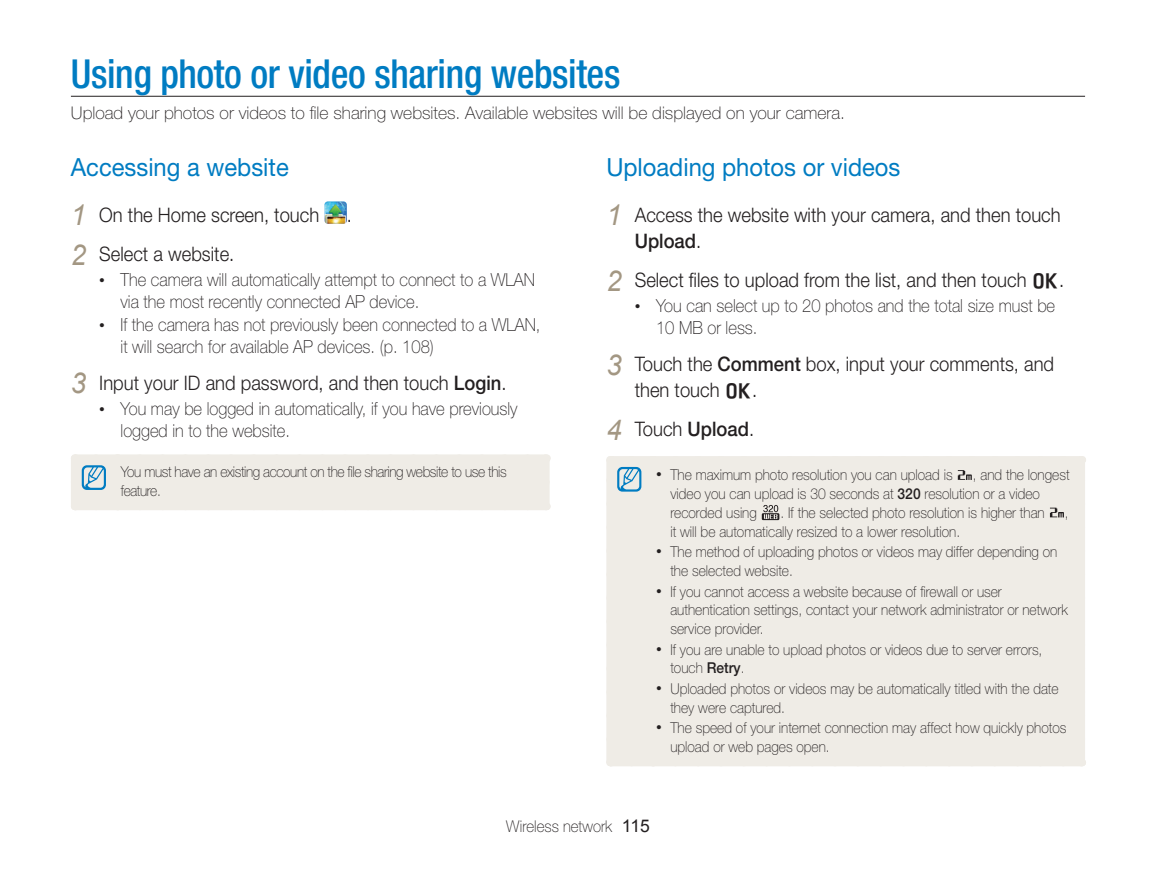
<style>
.page{position:relative;width:1156px;height:872px;background:#fff}
.page>*{position:absolute;margin:0;border:0;box-sizing:border-box;transform-origin:0 0}
.t1{font:500 condensed 40px "Helvetica Neue";letter-spacing:-.01em;color:#007cc2;scale:.96 1}
.t2{font:25px "Helvetica Neue";color:#007cc2;scale:.95 1}
.t3{font:300 20px/26.2px "Helvetica Neue";color:#231f20;scale:.92 1}
.t4{font:100 18px/21.8px "Helvetica Neue";color:#231f20;scale:.92 1}
.t5{font:100 17.5px "Helvetica Neue";color:#231f20}
.t6{font:100 16.25px "Helvetica Neue";color:#231f20;scale:.92 1}
.t7{font:100 15px/18.8px "Helvetica Neue";color:#231f20;scale:.92 1}
.t8{font:100 15px/18.8px "Helvetica Neue";letter-spacing:-.03em;color:#231f20;scale:.92 1}
.s1{font-family:"Arial";font-weight:400;font-style:italic;font-size:28.75px;color:#a39783}
.s2{font-weight:500}
.s3{font-family:"SH100";font-weight:400}
.s4{font-family:"Arial";font-weight:400;font-size:16.25px}
.s5{font-family:"Arial";font-weight:400;font-size:17.5px}
</style>
<div class="page">
<hr style="left:71px;top:96px;width:1013px;height:1px;background:#231f20">
<div style="left:613px;top:463px;width:464px;height:296px;background:#efece6"></div>
<div style="left:610px;top:456px;width:42px;height:7px;background:#efece6"></div>
<div style="left:606px;top:460px;width:7px;height:302px;background:#efece6"></div>
<div style="left:652px;top:456px;width:429px;height:7px;background:#efece6"></div>
<div style="left:1077px;top:460px;width:7px;height:302px;background:#efece6"></div>
<div style="left:610px;top:759px;width:471px;height:7px;background:#efece6"></div>
<svg style="left:606px;top:456px;width:36px;height:283px"></svg>
<svg style="left:957px;top:470px;width:14px;height:10px"></svg>
<svg style="left:761px;top:505px;width:18px;height:15px"></svg>
<svg style="left:1049px;top:507px;width:14px;height:10px"></svg>
<img style="left:324px;top:201px;width:23px;height:23px;border-radius:3px">
<div style="left:71px;top:454px;width:478px;height:56px;background:#efece6"></div>
<h1 class="t1" style="left:71px;top:59px;width:573px">Using photo or video sharing websites</h1>
<p class="t5" style="left:71px;top:106px;width:775px">Upload your photos or videos to file sharing websites. Available websites will be displayed on your camera.</p>
<h2 class="t2" style="left:606px;top:158px;width:311px">Uploading photos or videos</h2>
<h3 class="t3" style="left:634px;top:203px;width:464px;text-indent:-28px"><span class="s1">1</span> Access the website with your camera, and then touch<br><span class="s2">Upload</span>.</h3>
<h3 class="t3" style="left:606px;top:269px;width:499px"><span class="s1">2</span> Select files to upload from the list, and then touch <span class="s3">o</span>.</h3>
<p class="t4" style="left:656px;top:297px;width:435px;text-indent:-21px"><span class="s4">•</span> You can select up to 20 photos and the total size must be<br>10 MB or less.</p>
<h3 class="t3" style="left:634px;top:352px;width:457px;text-indent:-28px"><span class="s1">3</span> Touch the <span class="s2">Comment</span> box, input your comments, and then touch <span class="s3">o</span>.</h3>
<h3 class="t3" style="left:606px;top:418px;width:162px"><span class="s1">4</span> Touch <span class="s2">Upload</span>.</h3>
<p class="t7" style="left:656px;top:467px;width:323px"><span class="s4">•</span> The maximum photo resolution you can upload is</p>
<h2 class="t2" style="left:71px;top:158px;width:231px">Accessing a website</h2>
<h3 class="t3" style="left:71px;top:203px;width:271px"><span class="s1">1</span> On the Home screen, touch</h3>
<h3 class="t3" style="left:347px;top:203px;width:7px">.</h3>
<h3 class="t3" style="left:71px;top:242px;width:179px"><span class="s1">2</span> Select a website.</h3>
<p class="t4" style="left:120px;top:270px;width:452px;text-indent:-21px"><span class="s4">•</span> The camera will automatically attempt to connect to a WLAN via the most recently connected AP device.</p>
<p class="t4" style="left:120px;top:315px;width:458px;text-indent:-21px"><span class="s4">•</span> If the camera has not previously been connected to a WLAN, it will search for available AP devices. (p. 108)</p>
<h3 class="t3" style="left:71px;top:371px;width:475px"><span class="s1">3</span> Input your ID and password, and then touch <span class="s2">Login</span>.</h3>
<p class="t4" style="left:120px;top:399px;width:433px;text-indent:-21px"><span class="s4">•</span> You may be logged in automatically, if you have previously logged in to the website.</p>
<p class="t8" style="left:121px;top:464px;width:421px">You must have an existing account on the file sharing website to use this feature.</p>
<p class="t7" style="left:670px;top:467px;width:435px;text-indent:302px">, and the longest video you can upload is 30 seconds at <span class="s2">320</span> resolution or a video recorded using</p>
<p class="t7" style="left:780px;top:504px;width:288px">. If the selected photo resolution is higher than</p>
<p class="t7" style="left:1064px;top:504px;width:6px">,</p>
<p class="t7" style="left:670px;top:523px;width:316px">it will be automatically resized to a lower resolution.</p>
<p class="t7" style="left:670px;top:544px;width:422px;text-indent:-14px"><span class="s4">•</span> The method of uploading photos or videos may differ depending on the selected website.</p>
<p class="t7" style="left:670px;top:583px;width:433px;text-indent:-14px"><span class="s4">•</span> If you cannot access a website because of firewall or user authentication settings, contact your network administrator or network service provider.</p>
<p class="t7" style="left:670px;top:641px;width:406px;text-indent:-14px"><span class="s4">•</span> If you are unable to upload photos or videos due to server errors, touch <span class="s2">Retry</span>.</p>
<p class="t7" style="left:670px;top:680px;width:423px;text-indent:-14px"><span class="s4">•</span> Uploaded photos or videos may be automatically titled with the date they were captured.</p>
<p class="t7" style="left:670px;top:720px;width:432px;text-indent:-14px"><span class="s4">•</span> The speed of your internet connection may affect how quickly photos upload or web pages open.</p>
<p class="t6" style="left:506px;top:820px;width:158px">Wireless network <span class="s5">115</span></p>
</div>
